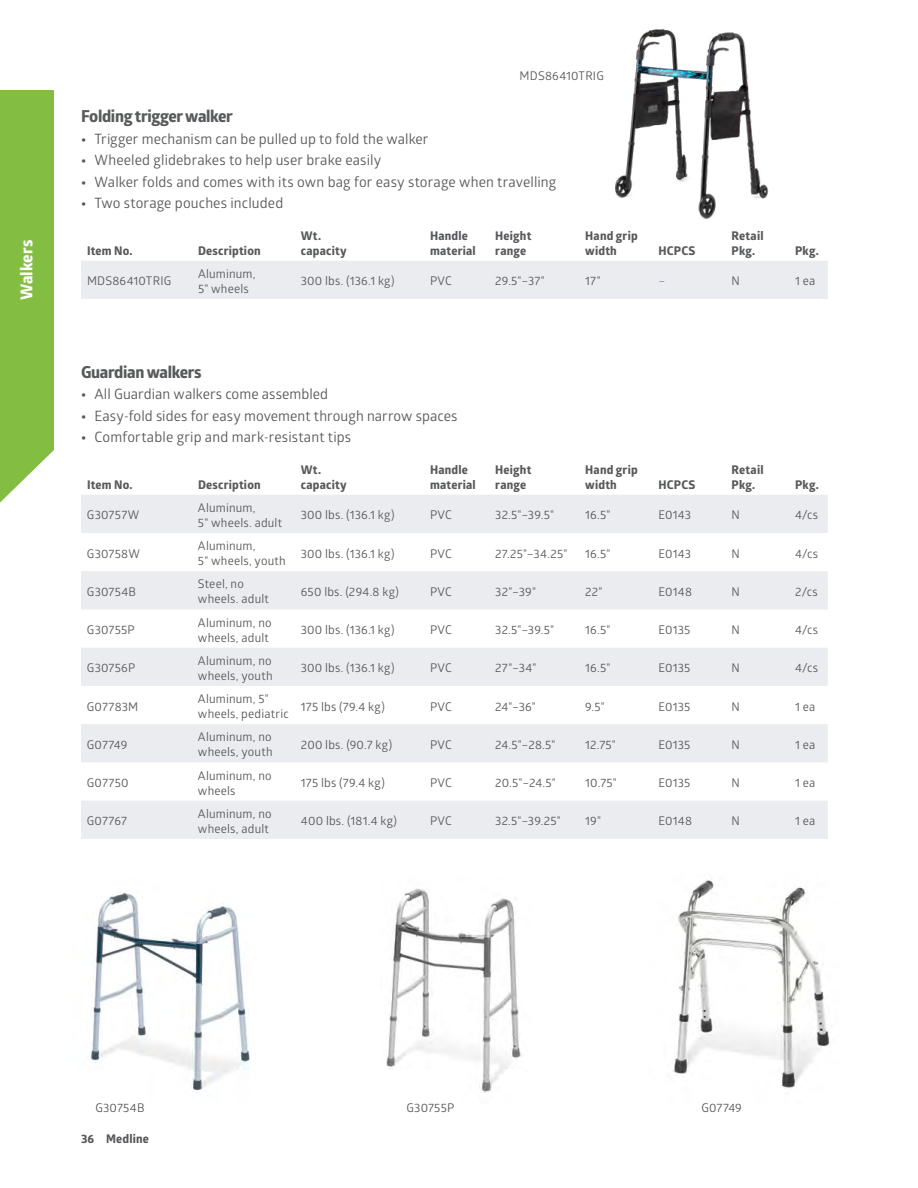
<style>
.page{position:relative;width:918px;height:1188px;background:#fff}
.page>*{position:absolute;margin:0;border:0;box-sizing:border-box;transform-origin:0 0}
.t1{font:800 16.5px "Glober";letter-spacing:-.02em;color:#58595b}
.t2{font:800 16.5px "Glober";letter-spacing:.005em;color:#fff}
.t3{font:14.25px "Glober";letter-spacing:.005em;color:#58595b}
.t4{font:12px/15px "Glober";letter-spacing:.015em;color:#58595b}
.t5{font:800 12px/15px "Glober";letter-spacing:.015em;color:#58595b}
.t6{font:12px "Glober";color:#7b76b7}
.s1{font-weight:800}
</style>
<div class="page">
<div style="left:81px;top:261px;width:747px;height:38px;background:#ebecef"></div>
<svg style="left:81px;top:495px;width:747px;height:344px;fill:#ebecef"></svg>
<div style="left:0;top:90px;width:54px;height:413px;background:#83bd41"></div>
<img style="left:88px;top:892px;width:162px;height:199px">
<img style="left:386px;top:888px;width:136px;height:205px">
<img style="left:672px;top:880px;width:158px;height:208px">
<img style="left:615px;top:29px;width:154px;height:190px">
<h1 class="t2" style="left:15px;top:300px;width:62px;rotate:-90deg">Walkers</h1>
<p class="t4" style="left:520px;top:68px;width:86px">MDS86410TRIG</p>
<h1 class="t1" style="left:81px;top:104px;width:153px">Folding trigger walker</h1>
<p class="t3" style="left:81px;top:129px;width:349px"><span class="s1">•</span> Trigger mechanism can be pulled up to fold the walker</p>
<p class="t3" style="left:81px;top:150px;width:302px"><span class="s1">•</span> Wheeled glidebrakes to help user brake easily</p>
<p class="t3" style="left:81px;top:172px;width:477px"><span class="s1">•</span> Walker folds and comes with its own bag for easy storage when travelling</p>
<p class="t3" style="left:81px;top:193px;width:204px"><span class="s1">•</span> Two storage pouches included</p>
<p class="t5" style="left:87px;top:243px;width:47px">Item No.</p>
<p class="t5" style="left:198px;top:243px;width:64px">Description</p>
<p class="t5" style="left:301px;top:228px;width:47px">Wt. capacity</p>
<p class="t5" style="left:430px;top:228px;width:47px">Handle material</p>
<p class="t5" style="left:495px;top:228px;width:38px">Height range</p>
<p class="t5" style="left:585px;top:228px;width:54px">Hand grip width</p>
<p class="t5" style="left:658px;top:243px;width:39px">HCPCS</p>
<p class="t5" style="left:732px;top:228px;width:33px">Retail<br>Pkg.</p>
<p class="t5" style="left:795px;top:243px;width:25px">Pkg.</p>
<p class="t4" style="left:87px;top:273px;width:86px">MDS86410TRIG</p>
<p class="t4" style="left:198px;top:266px;width:59px">Aluminum,<br>5" wheels</p>
<p class="t4" style="left:301px;top:273px;width:95px">300 lbs. (136.1 kg)</p>
<p class="t4" style="left:430px;top:273px;width:23px">PVC</p>
<p class="t4" style="left:495px;top:273px;width:51px">29.5"–37"</p>
<p class="t4" style="left:585px;top:273px;width:17px">17"</p>
<p class="t6" style="left:658px;top:273px;width:9px">–</p>
<p class="t4" style="left:732px;top:273px;width:10px">N</p>
<p class="t4" style="left:795px;top:273px;width:22px">1 ea</p>
<h1 class="t1" style="left:81px;top:360px;width:122px">Guardian walkers</h1>
<p class="t3" style="left:81px;top:384px;width:249px"><span class="s1">•</span> All Guardian walkers come assembled</p>
<p class="t3" style="left:81px;top:406px;width:378px"><span class="s1">•</span> Easy-fold sides for easy movement through narrow spaces</p>
<p class="t3" style="left:81px;top:427px;width:272px"><span class="s1">•</span> Comfortable grip and mark-resistant tips</p>
<p class="t5" style="left:87px;top:477px;width:47px">Item No.</p>
<p class="t5" style="left:198px;top:477px;width:64px">Description</p>
<p class="t5" style="left:301px;top:462px;width:47px">Wt. capacity</p>
<p class="t5" style="left:430px;top:462px;width:47px">Handle material</p>
<p class="t5" style="left:495px;top:462px;width:38px">Height range</p>
<p class="t5" style="left:585px;top:462px;width:54px">Hand grip width</p>
<p class="t5" style="left:658px;top:477px;width:39px">HCPCS</p>
<p class="t5" style="left:732px;top:462px;width:33px">Retail<br>Pkg.</p>
<p class="t5" style="left:795px;top:477px;width:25px">Pkg.</p>
<p class="t4" style="left:87px;top:507px;width:54px">G30757W</p>
<p class="t4" style="left:198px;top:500px;width:86px">Aluminum,<br>5" wheels. adult</p>
<p class="t4" style="left:301px;top:507px;width:95px">300 lbs. (136.1 kg)</p>
<p class="t4" style="left:430px;top:507px;width:23px">PVC</p>
<p class="t4" style="left:495px;top:507px;width:60px">32.5"–39.5"</p>
<p class="t4" style="left:585px;top:507px;width:27px">16.5"</p>
<p class="t4" style="left:658px;top:507px;width:34px">E0143</p>
<p class="t4" style="left:732px;top:507px;width:10px">N</p>
<p class="t4" style="left:795px;top:507px;width:25px">4/cs</p>
<p class="t4" style="left:87px;top:545px;width:54px">G30758W</p>
<p class="t4" style="left:198px;top:538px;width:89px">Aluminum,<br>5" wheels, youth</p>
<p class="t4" style="left:301px;top:545px;width:95px">300 lbs. (136.1 kg)</p>
<p class="t4" style="left:430px;top:545px;width:23px">PVC</p>
<p class="t4" style="left:495px;top:545px;width:74px">27.25"–34.25"</p>
<p class="t4" style="left:585px;top:545px;width:27px">16.5"</p>
<p class="t4" style="left:658px;top:545px;width:34px">E0143</p>
<p class="t4" style="left:732px;top:545px;width:10px">N</p>
<p class="t4" style="left:795px;top:545px;width:25px">4/cs</p>
<p class="t4" style="left:87px;top:584px;width:51px">G30754B</p>
<p class="t4" style="left:198px;top:576px;width:73px">Steel, no wheels. adult</p>
<p class="t4" style="left:301px;top:584px;width:100px">650 lbs. (294.8 kg)</p>
<p class="t4" style="left:430px;top:584px;width:23px">PVC</p>
<p class="t4" style="left:495px;top:584px;width:42px">32"–39"</p>
<p class="t4" style="left:585px;top:584px;width:19px">22"</p>
<p class="t4" style="left:658px;top:584px;width:35px">E0148</p>
<p class="t4" style="left:732px;top:584px;width:10px">N</p>
<p class="t4" style="left:795px;top:584px;width:24px">2/cs</p>
<p class="t4" style="left:87px;top:622px;width:49px">G30755P</p>
<p class="t4" style="left:198px;top:614px;width:75px">Aluminum, no wheels, adult</p>
<p class="t4" style="left:301px;top:622px;width:95px">300 lbs. (136.1 kg)</p>
<p class="t4" style="left:430px;top:622px;width:23px">PVC</p>
<p class="t4" style="left:495px;top:622px;width:60px">32.5"–39.5"</p>
<p class="t4" style="left:585px;top:622px;width:27px">16.5"</p>
<p class="t4" style="left:658px;top:622px;width:33px">E0135</p>
<p class="t4" style="left:732px;top:622px;width:10px">N</p>
<p class="t4" style="left:795px;top:622px;width:25px">4/cs</p>
<p class="t4" style="left:87px;top:660px;width:50px">G30756P</p>
<p class="t4" style="left:198px;top:653px;width:76px">Aluminum, no wheels, youth</p>
<p class="t4" style="left:301px;top:660px;width:95px">300 lbs. (136.1 kg)</p>
<p class="t4" style="left:430px;top:660px;width:23px">PVC</p>
<p class="t4" style="left:495px;top:660px;width:43px">27"–34"</p>
<p class="t4" style="left:585px;top:660px;width:27px">16.5"</p>
<p class="t4" style="left:658px;top:660px;width:33px">E0135</p>
<p class="t4" style="left:732px;top:660px;width:10px">N</p>
<p class="t4" style="left:795px;top:660px;width:25px">4/cs</p>
<p class="t4" style="left:87px;top:698px;width:53px">G07783M</p>
<p class="t4" style="left:198px;top:691px;width:92px">Aluminum, 5" wheels, pediatric</p>
<p class="t4" style="left:301px;top:698px;width:85px">175 lbs (79.4 kg)</p>
<p class="t4" style="left:430px;top:698px;width:23px">PVC</p>
<p class="t4" style="left:495px;top:698px;width:42px">24"–36"</p>
<p class="t4" style="left:585px;top:698px;width:21px">9.5"</p>
<p class="t4" style="left:658px;top:698px;width:33px">E0135</p>
<p class="t4" style="left:732px;top:698px;width:10px">N</p>
<p class="t4" style="left:795px;top:698px;width:22px">1 ea</p>
<p class="t4" style="left:87px;top:737px;width:42px">G07749</p>
<p class="t4" style="left:198px;top:729px;width:76px">Aluminum, no wheels, youth</p>
<p class="t4" style="left:301px;top:737px;width:93px">200 lbs. (90.7 kg)</p>
<p class="t4" style="left:430px;top:737px;width:23px">PVC</p>
<p class="t4" style="left:495px;top:737px;width:62px">24.5"–28.5"</p>
<p class="t4" style="left:585px;top:737px;width:32px">12.75"</p>
<p class="t4" style="left:658px;top:737px;width:33px">E0135</p>
<p class="t4" style="left:732px;top:737px;width:10px">N</p>
<p class="t4" style="left:795px;top:737px;width:22px">1 ea</p>
<p class="t4" style="left:87px;top:775px;width:43px">G07750</p>
<p class="t4" style="left:198px;top:767px;width:75px">Aluminum, no wheels</p>
<p class="t4" style="left:301px;top:775px;width:85px">175 lbs (79.4 kg)</p>
<p class="t4" style="left:430px;top:775px;width:23px">PVC</p>
<p class="t4" style="left:495px;top:775px;width:62px">20.5"–24.5"</p>
<p class="t4" style="left:585px;top:775px;width:33px">10.75"</p>
<p class="t4" style="left:658px;top:775px;width:33px">E0135</p>
<p class="t4" style="left:732px;top:775px;width:10px">N</p>
<p class="t4" style="left:795px;top:775px;width:22px">1 ea</p>
<p class="t4" style="left:87px;top:813px;width:42px">G07767</p>
<p class="t4" style="left:198px;top:806px;width:75px">Aluminum, no wheels, adult</p>
<p class="t4" style="left:301px;top:813px;width:98px">400 lbs. (181.4 kg)</p>
<p class="t4" style="left:430px;top:813px;width:23px">PVC</p>
<p class="t4" style="left:495px;top:813px;width:67px">32.5"–39.25"</p>
<p class="t4" style="left:585px;top:813px;width:17px">19"</p>
<p class="t4" style="left:658px;top:813px;width:35px">E0148</p>
<p class="t4" style="left:732px;top:813px;width:10px">N</p>
<p class="t4" style="left:795px;top:813px;width:22px">1 ea</p>
<p class="t4" style="left:95px;top:1100px;width:51px">G30754B</p>
<p class="t4" style="left:407px;top:1100px;width:49px">G30755P</p>
<p class="t4" style="left:701px;top:1100px;width:42px">G07749</p>
<p class="t5" style="left:81px;top:1132px;width:69px">36 Medline</p>
</div>
